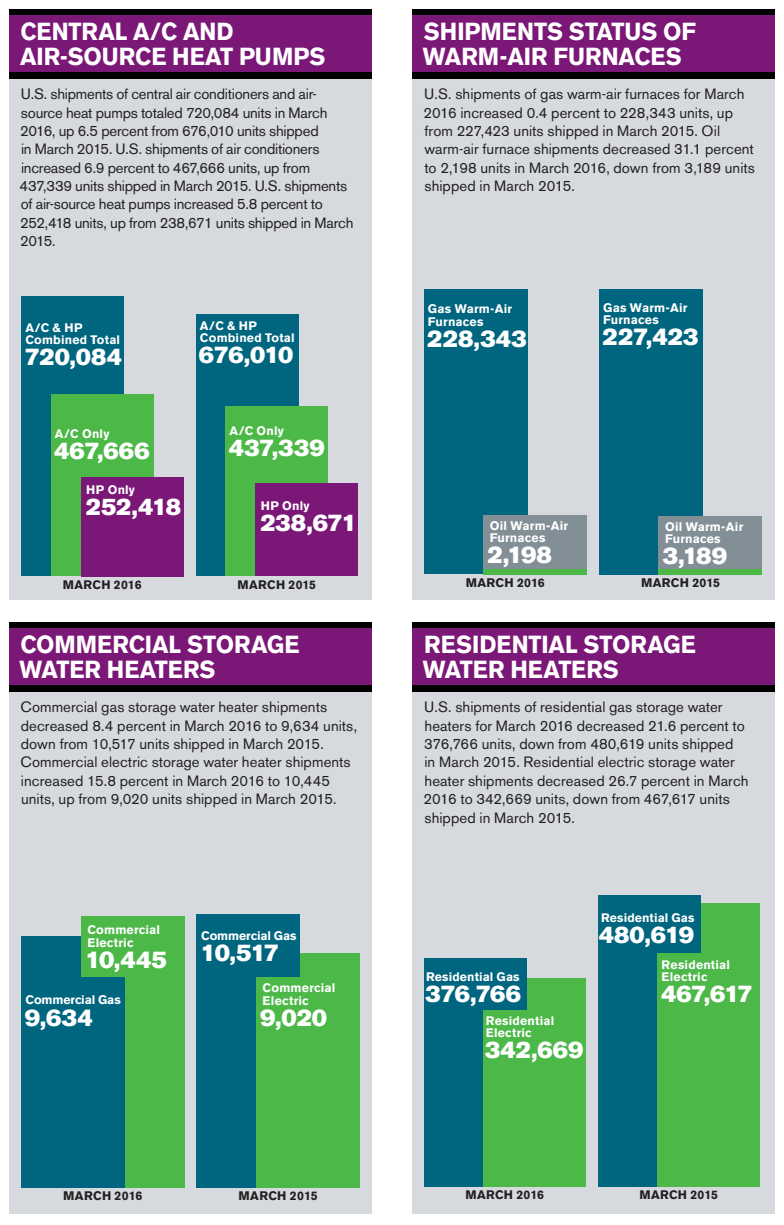
<style>
.page{position:relative;width:784px;height:1225px;background:#fff}
.page>*{position:absolute;margin:0;border:0;box-sizing:border-box;transform-origin:0 0}
.t1{font:700 24.5px/24.5px "Akzidenz Grotesk BE";color:#fff;scale:.95 1}
.t2{font:23.8px "Akzidenz Grotesk BE Super";color:#fff}
.t3{font:23.62px "Akzidenz Grotesk BE Super";color:#fff}
.t4{font:14.88px/18.4px "Akzidenz Grotesk BE";color:#231f20}
.t5{font:700 12.42px/12.4px "Akzidenz Grotesk BE";letter-spacing:.01em;color:#fff}
.t6{font:700 12.42px "Akzidenz Grotesk BE";letter-spacing:.025em;color:#231f20}
.t7{font:700 12.42px "Akzidenz Grotesk BE";letter-spacing:-.01em;color:#fff}
.t8{font:700 12.25px/12.2px "Akzidenz Grotesk BE";letter-spacing:.015em;color:#fff}
.t9{font:700 12.25px "Akzidenz Grotesk BE";letter-spacing:.025em;color:#231f20}
</style>
<div class="page">
<div style="left:9px;top:49px;width:362px;height:551px;background:#d6dade"></div>
<div style="left:413px;top:663px;width:361px;height:551px;background:#d6dade"></div>
<div style="left:413px;top:49px;width:361px;height:551px;background:#d6dade"></div>
<div style="left:9px;top:663px;width:362px;height:551px;background:#d6dade"></div>
<div style="left:9px;top:9px;width:362px;height:69px;background:#000001"></div>
<div style="left:9px;top:15px;width:362px;height:56px;background:#7a1777"></div>
<div style="left:413px;top:622px;width:361px;height:70px;background:#000001"></div>
<div style="left:413px;top:628px;width:361px;height:57px;background:#7a1777"></div>
<div style="left:413px;top:9px;width:361px;height:69px;background:#000001"></div>
<div style="left:413px;top:15px;width:361px;height:56px;background:#7a1777"></div>
<div style="left:9px;top:622px;width:362px;height:70px;background:#000001"></div>
<div style="left:9px;top:628px;width:362px;height:57px;background:#7a1777"></div>
<div style="left:424px;top:289px;width:103px;height:284px;background:#00657e"></div>
<div style="left:483px;top:569px;width:103px;height:6px;background:#4cb848"></div>
<div style="left:483px;top:516px;width:103px;height:53px;background:#828f96"></div>
<div style="left:599px;top:289px;width:103px;height:286px;background:#00657e"></div>
<div style="left:658px;top:569px;width:103px;height:6px;background:#4cb848"></div>
<div style="left:658px;top:517px;width:103px;height:52px;background:#828f96"></div>
<div style="left:483px;top:978px;width:102px;height:209px;background:#4cb848"></div>
<div style="left:657px;top:903px;width:102px;height:284px;background:#4cb848"></div>
<div style="left:424px;top:958px;width:102px;height:229px;background:#00657e"></div>
<div style="left:483px;top:1011px;width:102px;height:176px;background:#4cb848"></div>
<div style="left:598px;top:895px;width:102px;height:292px;background:#00657e"></div>
<div style="left:657px;top:953px;width:102px;height:234px;background:#4cb848"></div>
<div style="left:22px;top:296px;width:102px;height:280px;background:#00657e"></div>
<div style="left:51px;top:395px;width:102px;height:181px;background:#4cb848"></div>
<div style="left:81px;top:477px;width:102px;height:99px;background:#7a1777"></div>
<div style="left:196px;top:314px;width:102px;height:262px;background:#00657e"></div>
<div style="left:226px;top:406px;width:102px;height:170px;background:#4cb848"></div>
<div style="left:255px;top:483px;width:103px;height:93px;background:#7a1777"></div>
<div style="left:256px;top:953px;width:103px;height:235px;background:#4cb848"></div>
<div style="left:81px;top:916px;width:103px;height:272px;background:#4cb848"></div>
<div style="left:197px;top:914px;width:103px;height:274px;background:#00657e"></div>
<div style="left:256px;top:977px;width:103px;height:211px;background:#4cb848"></div>
<div style="left:22px;top:937px;width:103px;height:251px;background:#00657e"></div>
<div style="left:81px;top:916px;width:103px;height:61px;background:#4cb848"></div>
<h1 class="t1" style="left:20px;top:19px;width:323px">CENTRAL A/C AND<br>AIR-SOURCE HEAT PUMPS</h1>
<p class="t4" style="left:20px;top:85px;width:335px">U.S. shipments of central air conditioners and air&shy;source heat pumps totaled 720,084 units in March 2016, up 6.5 percent from 676,010 units shipped<br>in March 2015. U.S. shipments of air conditioners increased 6.9 percent to 467,666 units, up from 437,339 units shipped in March 2015. U.S. shipments of air-source heat pumps increased 5.8 percent to 252,418 units, up from 238,671 units shipped in March 2015.</p>
<p class="t8" style="left:25px;top:321px;width:96px">A/C &amp; HP<br>Combined Total</p>
<h3 class="t3" style="left:25px;top:343px;width:99px">720,084</h3>
<p class="t8" style="left:200px;top:320px;width:96px">A/C &amp; HP<br>Combined Total</p>
<h3 class="t3" style="left:199px;top:341px;width:96px">676,010</h3>
<p class="t8" style="left:55px;top:428px;width:56px">A/C Only</p>
<h3 class="t3" style="left:54px;top:437px;width:97px">467,666</h3>
<p class="t8" style="left:229px;top:424px;width:56px">A/C Only</p>
<h3 class="t3" style="left:229px;top:434px;width:97px">437,339</h3>
<p class="t8" style="left:86px;top:483px;width:50px">HP Only</p>
<h3 class="t3" style="left:86px;top:493px;width:97px">252,418</h3>
<p class="t8" style="left:261px;top:500px;width:50px">HP Only</p>
<h3 class="t3" style="left:260px;top:509px;width:98px">238,671</h3>
<p class="t9" style="left:63px;top:577px;width:80px">MARCH 2016</p>
<p class="t9" style="left:237px;top:577px;width:80px">MARCH 2015</p>
<h1 class="t1" style="left:19px;top:633px;width:296px">COMMERCIAL STORAGE<br>WATER HEATERS</h1>
<p class="t4" style="left:20px;top:698px;width:338px">Commercial gas storage water heater shipments decreased 8.4 percent in March 2016 to 9,634 units, down from 10,517 units shipped in March 2015.<br>Commercial electric storage water heater shipments increased 15.8 percent in March 2016 to 10,445 units, up from 9,020 units shipped in March 2015.</p>
<p class="t5" style="left:87px;top:924px;width:74px">Commercial<br>Electric</p>
<h2 class="t2" style="left:85px;top:946px;width:83px">10,445</h2>
<p class="t7" style="left:25px;top:993px;width:97px">Commercial Gas</p>
<h2 class="t2" style="left:25px;top:1003px;width:69px">9,634</h2>
<p class="t7" style="left:201px;top:928px;width:97px">Commercial Gas</p>
<h2 class="t2" style="left:200px;top:939px;width:80px">10,517</h2>
<p class="t5" style="left:262px;top:982px;width:74px">Commercial<br>Electric</p>
<h2 class="t2" style="left:260px;top:1004px;width:68px">9,020</h2>
<p class="t6" style="left:63px;top:1189px;width:81px">MARCH 2016</p>
<p class="t6" style="left:238px;top:1189px;width:81px">MARCH 2015</p>
<h1 class="t1" style="left:423px;top:19px;width:289px">SHIPMENTS STATUS OF<br>WARM-AIR FURNACES</h1>
<p class="t4" style="left:423px;top:85px;width:333px">U.S. shipments of gas warm-air furnaces for March 2016 increased 0.4 percent to 228,343 units, up from 227,423 units shipped in March 2015. Oil warm-air furnace shipments decreased 31.1 percent to 2,198 units in March 2016, down from 3,189 units shipped in March 2015.</p>
<p class="t5" style="left:428px;top:303px;width:86px">Gas Warm-Air<br>Furnaces</p>
<h2 class="t2" style="left:427px;top:325px;width:101px">228,343</h2>
<p class="t5" style="left:603px;top:301px;width:86px">Gas Warm-Air<br>Furnaces</p>
<h2 class="t2" style="left:602px;top:323px;width:97px">227,423</h2>
<p class="t5" style="left:489px;top:520px;width:80px">Oil Warm-Air<br>Furnaces</p>
<p class="t6" style="left:465px;top:576px;width:81px">MARCH 2016</p>
<h2 class="t2" style="left:487px;top:541px;width:66px">2,198</h2>
<p class="t5" style="left:665px;top:520px;width:80px">Oil Warm-Air<br>Furnaces</p>
<h2 class="t2" style="left:662px;top:542px;width:66px">3,189</h2>
<p class="t6" style="left:641px;top:576px;width:81px">MARCH 2015</p>
<h1 class="t1" style="left:423px;top:633px;width:289px">RESIDENTIAL STORAGE<br>WATER HEATERS</h1>
<p class="t4" style="left:423px;top:698px;width:326px">U.S. shipments of residential gas storage water heaters for March 2016 decreased 21.6 percent to 376,766 units, down from 480,619 units shipped<br>in March 2015. Residential electric storage water heater shipments decreased 26.7 percent in March 2016 to 342,669 units, down from 467,617 units shipped in March 2015.</p>
<p class="t8" style="left:601px;top:911px;width:95px">Residential Gas</p>
<p class="t8" style="left:426px;top:971px;width:95px">Residential Gas</p>
<h3 class="t3" style="left:425px;top:980px;width:97px">376,766</h3>
<p class="t8" style="left:486px;top:1015px;width:70px">Residential<br>Electric</p>
<h3 class="t3" style="left:485px;top:1036px;width:100px">342,669</h3>
<h3 class="t3" style="left:598px;top:921px;width:97px">480,619</h3>
<p class="t8" style="left:661px;top:958px;width:70px">Residential<br>Electric</p>
<h3 class="t3" style="left:661px;top:980px;width:93px">467,617</h3>
<p class="t9" style="left:465px;top:1188px;width:80px">MARCH 2016</p>
<p class="t9" style="left:639px;top:1188px;width:80px">MARCH 2015</p>
</div>
